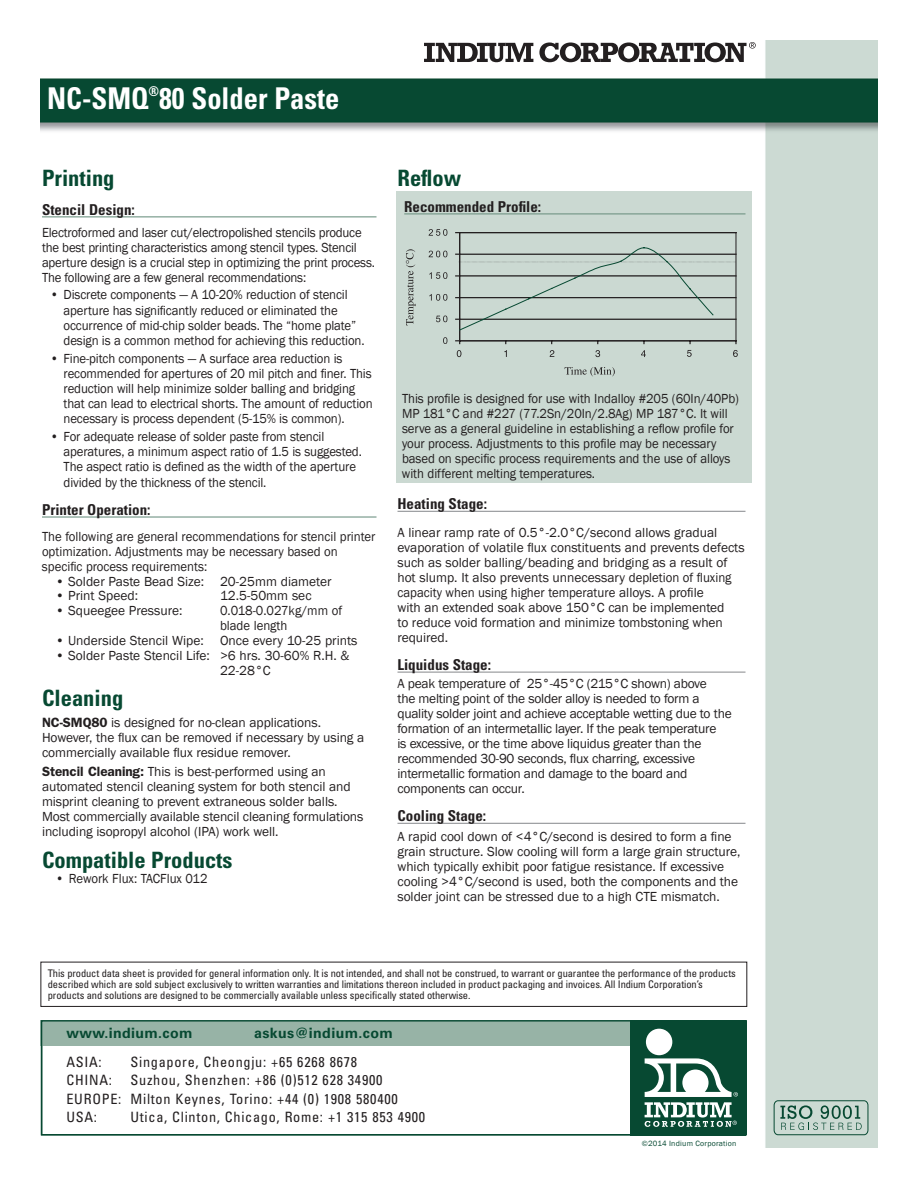
<style>
.page{position:relative;width:918px;height:1188px;background:#fff}
.page>*{position:absolute;margin:0;border:0;box-sizing:border-box;transform-origin:0 0}
.t1{font:700 condensed 30px "Univers LT Std";color:#fff;scale:.95 1}
.t2{font:700 condensed 22.5px "Univers LT Std";color:#074932}
.t3{font:700 condensed 15px "Univers LT Std";color:#231f20}
.t4{font:condensed 14.25px/18.5px "Univers LT Std";letter-spacing:.05em;color:#231f20}
.t5{font:700 14.25px "Univers LT Std";letter-spacing:.025em;color:#074932}
.t6{font:13.5px/15px "Franklin Gothic";letter-spacing:-.01em;color:#231f20}
.t7{font:13.5px/15.1px "Franklin Gothic";letter-spacing:-.01em;color:#231f20;scale:.95 1}
.t8{font:700 condensed 13.5px "Univers LT Std";color:#fff;scale:.95 1}
.t9{font:condensed 10.5px/11.2px "Univers LT Std";letter-spacing:-.01em;color:#231f20}
.t10{font:7.8px "Franklin Gothic";letter-spacing:.03em;color:#074932}
.s1{font-weight:600}
</style>
<div class="page">
<img style="left:40px;top:40px;width:838px;height:1108px">
<hr style="left:42px;top:216px;width:334px;height:1px;background:#719585">
<hr style="left:42px;top:516px;width:334px;height:2px;background:#719585">
<div style="left:396px;top:191px;width:356px;height:292px;background:#cbd9d2"></div>
<hr style="left:404px;top:213px;width:342px;height:1px;background:#719585">
<hr style="left:398px;top:511px;width:348px;height:1px;background:#939598">
<hr style="left:398px;top:672px;width:348px;height:1px;background:#939598">
<hr style="left:398px;top:823px;width:348px;height:1px;background:#939598">
<svg style="left:780px;top:1105px;width:82px;height:25px"></svg>
<div style="left:774px;top:1101px;width:94px;height:34px;border:1px solid #074932;border-radius:4px"></div>
<hr style="left:460px;top:232px;width:276px;height:1px;background:#231f20">
<hr style="left:735px;top:233px;width:1px;height:108px;background:#231f20">
<hr style="left:459px;top:233px;width:1px;height:108px;background:#231f20">
<hr style="left:460px;top:340px;width:276px;height:1px;background:#231f20">
<svg style="left:443px;top:337px;width:4px;height:7px"></svg>
<svg style="left:436px;top:316px;width:11px;height:6px"></svg>
<svg style="left:429px;top:294px;width:18px;height:7px"></svg>
<svg style="left:429px;top:272px;width:18px;height:7px"></svg>
<svg style="left:429px;top:251px;width:18px;height:6px"></svg>
<svg style="left:429px;top:229px;width:18px;height:7px"></svg>
<svg style="left:456px;top:247px;width:280px;height:84px"></svg>
<svg style="left:565px;top:367px;width:50px;height:9px"></svg>
<svg style="left:406px;top:249px;width:10px;height:76px"></svg>
<svg style="left:641px;top:350px;width:5px;height:7px"></svg>
<svg style="left:687px;top:350px;width:5px;height:7px"></svg>
<svg style="left:733px;top:350px;width:5px;height:7px"></svg>
<svg style="left:595px;top:350px;width:5px;height:7px"></svg>
<svg style="left:550px;top:350px;width:4px;height:7px"></svg>
<svg style="left:504px;top:350px;width:3px;height:7px"></svg>
<svg style="left:457px;top:350px;width:4px;height:7px"></svg>
<svg style="left:424px;top:43px;width:109px;height:19px"></svg>
<svg style="left:539px;top:42px;width:217px;height:20px"></svg>
<div style="left:41px;top:1020px;width:666px;height:115px;background:#fff"></div>
<div style="left:41px;top:1020px;width:705px;height:26px;background:#97b3a6"></div>
<div style="left:41px;top:1020px;width:706px;height:115px;border:1px solid #074932"></div>
<div style="left:631px;top:1020px;width:115px;height:115px;background:#074932"></div>
<div style="left:646px;top:1029px;width:26px;height:26px;background:#fff;border-radius:50%"></div>
<svg style="left:645px;top:1058px;width:93px;height:69px"></svg>
<div style="left:41px;top:962px;width:706px;height:45px;border:1px solid #231f20"></div>
<p class="t8" style="left:149px;top:83px;width:13px">®</p>
<h1 class="t1" style="left:47px;top:80px;width:309px">NC-SMQ 80 Solder Paste</h1>
<h2 class="t2" style="left:42px;top:165px;width:74px">Printing</h2>
<p class="t3" style="left:42px;top:200px;width:94px">Stencil Design:</p>
<p class="t7" style="left:42px;top:226px;width:352px;line-height:14.7px">Electroformed and laser cut/electropolished stencils produce the best printing characteristics among stencil types. Stencil aperture design is a crucial step in optimizing the print process.<br>The following are a few general recommendations:</p>
<p class="t7" style="left:64px;top:288px;width:318px;text-indent:-13px">• Discrete components — A 10-20% reduction of stencil aperture has significantly reduced or eliminated the occurrence of mid-chip solder beads. The “home plate” design is a common method for achieving this reduction.</p>
<p class="t7" style="left:64px;top:351px;width:327px;text-indent:-13px">• Fine-pitch components — A surface area reduction is recommended for apertures of 20 mil pitch and finer. This reduction will help minimize solder balling and bridging that can lead to electrical shorts. The amount of reduction necessary is process dependent (5-15% is common).</p>
<p class="t7" style="left:64px;top:429px;width:316px;text-indent:-13px">• For adequate release of solder paste from stencil aperatures, a minimum aspect ratio of 1.5 is suggested.<br>The aspect ratio is defined as the width of the aperture divided by the thickness of the stencil.</p>
<p class="t3" style="left:42px;top:500px;width:110px">Printer Operation:</p>
<p class="t7" style="left:42px;top:529px;width:353px">The following are general recommendations for stencil printer optimization. Adjustments may be necessary based on specific process requirements:</p>
<p class="t6" style="left:56px;top:574px;width:278px">• Solder Paste Bead Size: 20-25mm diameter</p>
<p class="t6" style="left:56px;top:589px;width:84px">• Print Speed:</p>
<p class="t6" style="left:220px;top:589px;width:93px">12.5-50mm sec</p>
<p class="t6" style="left:56px;top:604px;width:129px">• Squeegee Pressure:</p>
<p class="t7" style="left:220px;top:604px;width:130px">0.018-0.027kg/mm of blade length</p>
<p class="t6" style="left:56px;top:633px;width:304px">• Underside Stencil Wipe: Once every 10-25 prints</p>
<p class="t6" style="left:220px;top:648px;width:131px;text-indent:-165px">• Solder Paste Stencil Life: &gt;6 hrs. 30-60% R.H. &amp;<br>22-28°C</p>
<h2 class="t2" style="left:42px;top:684px;width:83px">Cleaning</h2>
<p class="t6" style="left:42px;top:715px;width:324px"><span class="s1">NC-SMQ80</span> is designed for no-clean applications.<br>However, the flux can be removed if necessary by using a commercially available flux residue remover.</p>
<p class="t6" style="left:42px;top:765px;width:323px"><span class="s1">Stencil Cleaning:</span> This is best-performed using an automated stencil cleaning system for both stencil and misprint cleaning to prevent extraneous solder balls.<br>Most commercially available stencil cleaning formulations including isopropyl alcohol (IPA) work well.</p>
<h2 class="t2" style="left:42px;top:846px;width:192px">Compatible Products</h2>
<p class="t7" style="left:56px;top:871px;width:162px">• Rework Flux: TACFlux 012</p>
<h2 class="t2" style="left:398px;top:165px;width:65px">Reflow</h2>
<p class="t3" style="left:404px;top:197px;width:138px">Recommended Profile:</p>
<p class="t7" style="left:402px;top:391px;width:356px">This profile is designed for use with Indalloy #205 (60In/40Pb)<br>MP 181°C and #227 (77.2Sn/20In/2.8Ag) MP 187°C. It will serve as a general guideline in establishing a reflow profile for your process. Adjustments to this profile may be necessary based on specific process requirements and the use of alloys with different melting temperatures.</p>
<p class="t3" style="left:398px;top:495px;width:91px">Heating Stage:</p>
<p class="t6" style="left:397px;top:525px;width:349px">A linear ramp rate of 0.5°-2.0°C/second allows gradual evaporation of volatile flux constituents and prevents defects such as solder balling/beading and bridging as a result of hot slump. It also prevents unnecessary depletion of fluxing capacity when using higher temperature alloys. A profile<br>with an extended soak above 150°C can be implemented<br>to reduce void formation and minimize tombstoning when required.</p>
<p class="t3" style="left:398px;top:655px;width:95px">Liquidus Stage:</p>
<p class="t6" style="left:397px;top:676px;width:336px">A peak temperature of 25°-45°C (215°C shown) above<br>the melting point of the solder alloy is needed to form a quality solder joint and achieve acceptable wetting due to the formation of an intermetallic layer. If the peak temperature<br>is excessive, or the time above liquidus greater than the recommended 30-90 seconds, flux charring, excessive intermetallic formation and damage to the board and components can occur.</p>
<p class="t3" style="left:398px;top:807px;width:90px">Cooling Stage:</p>
<p class="t6" style="left:398px;top:829px;width:345px">A rapid cool down of &lt;4°C/second is desired to form a fine grain structure. Slow cooling will form a large grain structure, which typically exhibit poor fatigue resistance. If excessive cooling &gt;4°C/second is used, both the components and the solder joint can be stressed due to a high CTE mismatch.</p>
<p class="t9" style="left:48px;top:967px;width:690px">This product data sheet is provided for general information only. It is not intended, and shall not be construed, to warrant or guarantee the performance of the products described which are sold subject exclusively to written warranties and limitations thereon included in product packaging and invoices. All Indium Corporation’s products and solutions are designed to be commercially available unless specifically stated otherwise.</p>
<p class="t5" style="left:66px;top:1025px;width:128px">www.indium.com</p>
<p class="t5" style="left:254px;top:1025px;width:140px">askus@indium.com</p>
<p class="t4" style="left:66px;top:1052px;width:37px">ASIA:</p>
<p class="t4" style="left:131px;top:1052px;width:228px">Singapore, Cheongju: +65 6268 8678</p>
<p class="t4" style="left:66px;top:1071px;width:47px">CHINA:</p>
<p class="t4" style="left:66px;top:1071px;width:333px;text-indent:64px">Suzhou, Shenzhen: +86 (0)512 628 34900<br>EUROPE: Milton Keynes, Torino: +44 (0) 1908 580400<br>USA:</p>
<p class="t4" style="left:131px;top:1108px;width:296px">Utica, Clinton, Chicago, Rome: +1 315 853 4900</p>
<p class="t10" style="left:642px;top:1138px;width:96px">©2014 Indium Corporation</p>
</div>
